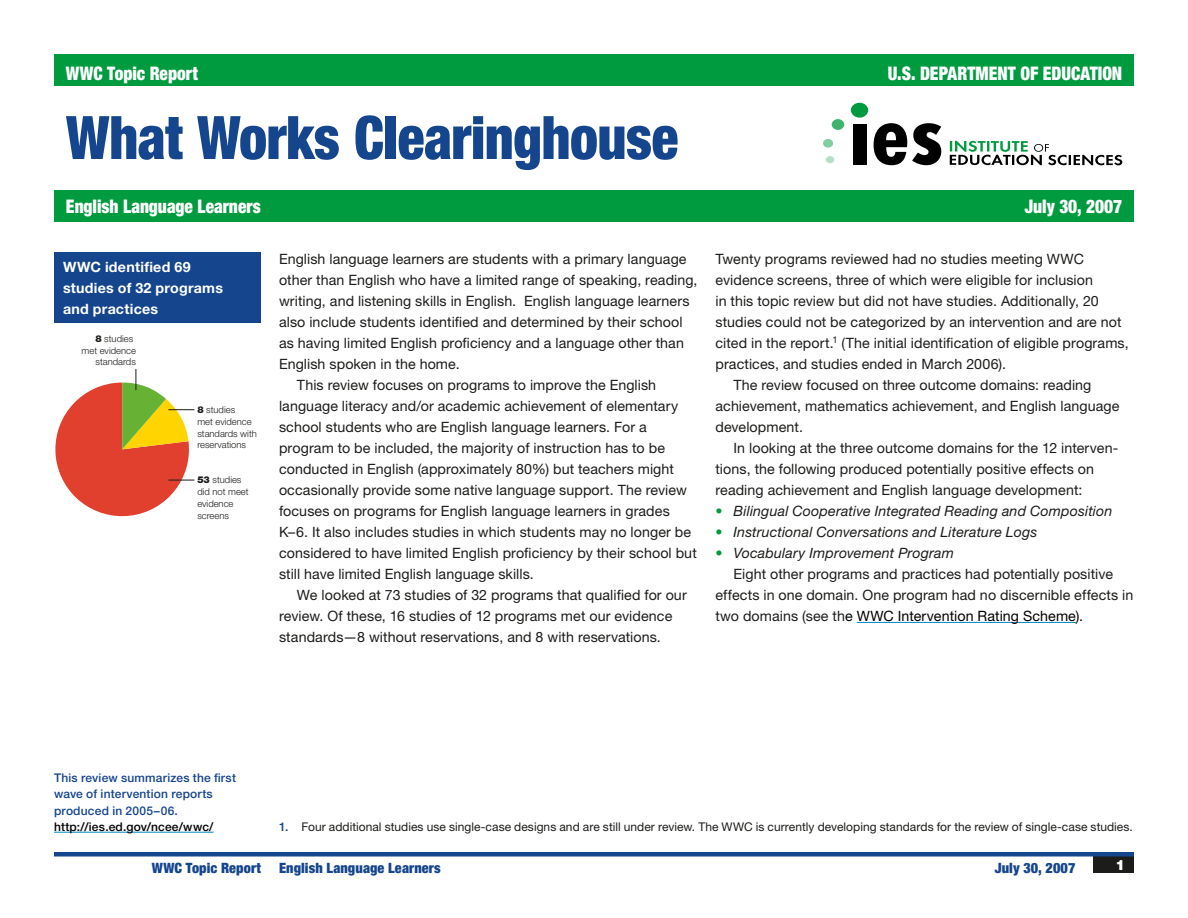
<style>
.page{position:relative;width:1188px;height:918px;background:#fff}
.page>*{position:absolute;margin:0;border:0;box-sizing:border-box;transform-origin:0 0}
.t1{font:900 condensed 60px "Helvetica Neue LT Std";letter-spacing:-.01em;color:#15458d;scale:.93 1}
._00a_front_page_bann{font:900 condensed 18.75px "Helvetica Neue LT Std";color:#fff;scale:.93 1}
._05_text_indent{font:14.25px/21px "Helvetica Neue LT Std";letter-spacing:.005em;color:#1c1c1a}
._04_text_no_indent{font:14.25px/21px "Helvetica Neue LT Std";letter-spacing:.005em;color:#1c1c1a}
.zz_table_bullet{font:italic 14.25px "Helvetica Neue LT Std";letter-spacing:.01em;color:#1c1c1a}
.t2{font:900 condensed 14.25px "Helvetica Neue LT Std";letter-spacing:.005em;color:#15458d}
.box_head{font:700 14.25px/21px "Helvetica Neue LT Std";letter-spacing:.02em;color:#fff}
.t3{font:900 14.25px "Helvetica Neue LT Std";color:#fff}
._07_footnote{font:12px "Helvetica Neue LT Std";color:#1c1c1a}
.t4{font:500 12px/16.5px "Helvetica Neue LT Std";letter-spacing:.015em;color:#15458d}
.t5{font:500 12px "Helvetica Neue LT Std";letter-spacing:.015em;color:#000}
.t6{font:300 9.45px/11.9px "Helvetica Neue LT Std";color:#1c1c1a}
.s1{font-weight:900}
.s2{color:#009a3f}
.s3{color:#000}
.s4{font-weight:500;color:#15458d}
</style>
<div class="page">
<div style="left:1094px;top:856px;width:40px;height:17px;background:#1c1c1a"></div>
<hr style="left:54px;top:852px;width:1080px;height:4px;background:#15458d">
<div style="left:54px;top:190px;width:1080px;height:32px;background:#009a3f"></div>
<div style="left:54px;top:54px;width:1080px;height:32px;background:#009a3f"></div>
<div style="left:832px;top:119px;width:12px;height:11px;background:#40b36f;border-radius:50%"></div>
<div style="left:823px;top:139px;width:10px;height:9px;background:#80cd9f;border-radius:50%"></div>
<div style="left:826px;top:156px;width:8px;height:7px;background:#b3e1c5;border-radius:50%"></div>
<div style="left:851px;top:103px;width:17px;height:15px;background:#009a3f;border-radius:50%"></div>
<div style="left:853px;top:124px;width:13px;height:40px;background:#000"></div>
<svg style="left:874px;top:123px;width:67px;height:42px"></svg>
<svg style="left:950px;top:141px;width:172px;height:24px"></svg>
<hr style="left:857px;top:622px;width:219px;height:1px;background:#0088c2">
<svg style="left:55px;top:369px;width:139px;height:148px"></svg>
<div style="left:54px;top:253px;width:207px;height:70px;background:#15458d"></div>
<hr style="left:54px;top:832px;width:160px;height:1px;background:#0088c2">
<p class="_00a_front_page_bann" style="left:66px;top:62px;width:143px">WWC Topic Report</p>
<p class="t1" style="left:66px;top:101px;width:660px">What Works Clearinghouse</p>
<p class="_00a_front_page_bann" style="left:66px;top:195px;width:211px">English Language Learners</p>
<p class="box_head" style="left:63px;top:256px;width:162px">WWC identified 69 studies of 32 programs and practices</p>
<p class="t6" style="left:82px;top:332px;width:56px;text-align:right"><span class="s1">8</span> studies met evidence standards</p>
<p class="t6" style="left:197px;top:404px;width:61px"><span class="s1">8</span> studies<br>met evidence standards with reservations</p>
<p class="t6" style="left:197px;top:474px;width:53px"><span class="s1">53</span> studies did not meet evidence screens</p>
<p class="_04_text_no_indent" style="left:279px;top:248px;width:420px">English language learners are students with a primary language other than English who have a limited range of speaking, reading, writing, and listening skills in English. English language learners also include students identified and determined by their school as having limited English proficiency and a language other than English spoken in the home.</p>
<p class="_05_text_indent" style="left:279px;top:374px;width:419px;text-indent:18px">This review focuses on programs to improve the English language literacy and/or academic achievement of elementary school students who are English language learners. For a program to be included, the majority of instruction has to be conducted in English (approximately 80%) but teachers might occasionally provide some native language support. The review focuses on programs for English language learners in grades K–6. It also includes studies in which students may no longer be considered to have limited English proficiency by their school but still have limited English language skills.</p>
<p class="_05_text_indent" style="left:279px;top:584px;width:409px;text-indent:18px">We looked at 73 studies of 32 programs that qualified for our review. Of these, 16 studies of 12 programs met our evidence standards—8 without reservations, and 8 with reservations.</p>
<p class="_00a_front_page_bann" style="left:888px;top:62px;width:254px">U.S. DEPARTMENT OF EDUCATION</p>
<p class="_00a_front_page_bann" style="left:1025px;top:195px;width:106px">July 30, 2007</p>
<p class="_05_text_indent" style="left:716px;top:248px;width:415px">Twenty programs reviewed had no studies meeting WWC evidence screens, three of which were eligible for inclusion<br>in this topic review but did not have studies. Additionally, 20 studies could not be categorized by an intervention and are not cited in the report.<sup>1</sup> (The initial identification of eligible programs, practices, and studies ended in March 2006).</p>
<p class="_05_text_indent" style="left:716px;top:374px;width:405px;text-indent:18px">The review focused on three outcome domains: reading achievement, mathematics achievement, and English language development.</p>
<p class="_05_text_indent" style="left:716px;top:437px;width:404px;text-indent:18px">In looking at the three outcome domains for the 12 interven&shy;tions, the following produced potentially positive effects on reading achievement and English language development:</p>
<p class="zz_table_bullet" style="left:716px;top:502px;width:398px"><span class="s2">•</span> Bilingual Cooperative Integrated Reading and Composition</p>
<p class="zz_table_bullet" style="left:716px;top:523px;width:323px"><span class="s2">•</span> Instructional Conversations and Literature Logs</p>
<p class="zz_table_bullet" style="left:716px;top:544px;width:240px"><span class="s2">•</span> Vocabulary Improvement Program</p>
<p class="_05_text_indent" style="left:716px;top:563px;width:419px;text-indent:18px">Eight other programs and practices had potentially positive effects in one domain. One program had no discernible effects in two domains (see th<span class="s3">e WWC Intervention Rating Scheme).</span></p>
<p class="t4" style="left:54px;top:769px;width:184px">This review summarizes the first wave of intervention reports produced in 2005–06.</p>
<p class="t5" style="left:54px;top:820px;width:161px">http://ies.ed.gov/ncee/wwc/</p>
<p class="_07_footnote" style="left:279px;top:820px;width:855px"><span class="s4">1.</span> Four additional studies use single-case designs and are still under review. The WWC is currently developing standards for the review of single-case studies.</p>
<p class="t2" style="left:152px;top:859px;width:111px">WWC Topic Report</p>
<p class="t2" style="left:279px;top:859px;width:163px">English Language Learners</p>
<p class="t2" style="left:995px;top:859px;width:82px">July 30, 2007</p>
<p class="t3" style="left:1115px;top:856px;width:11px">1</p>
</div>
